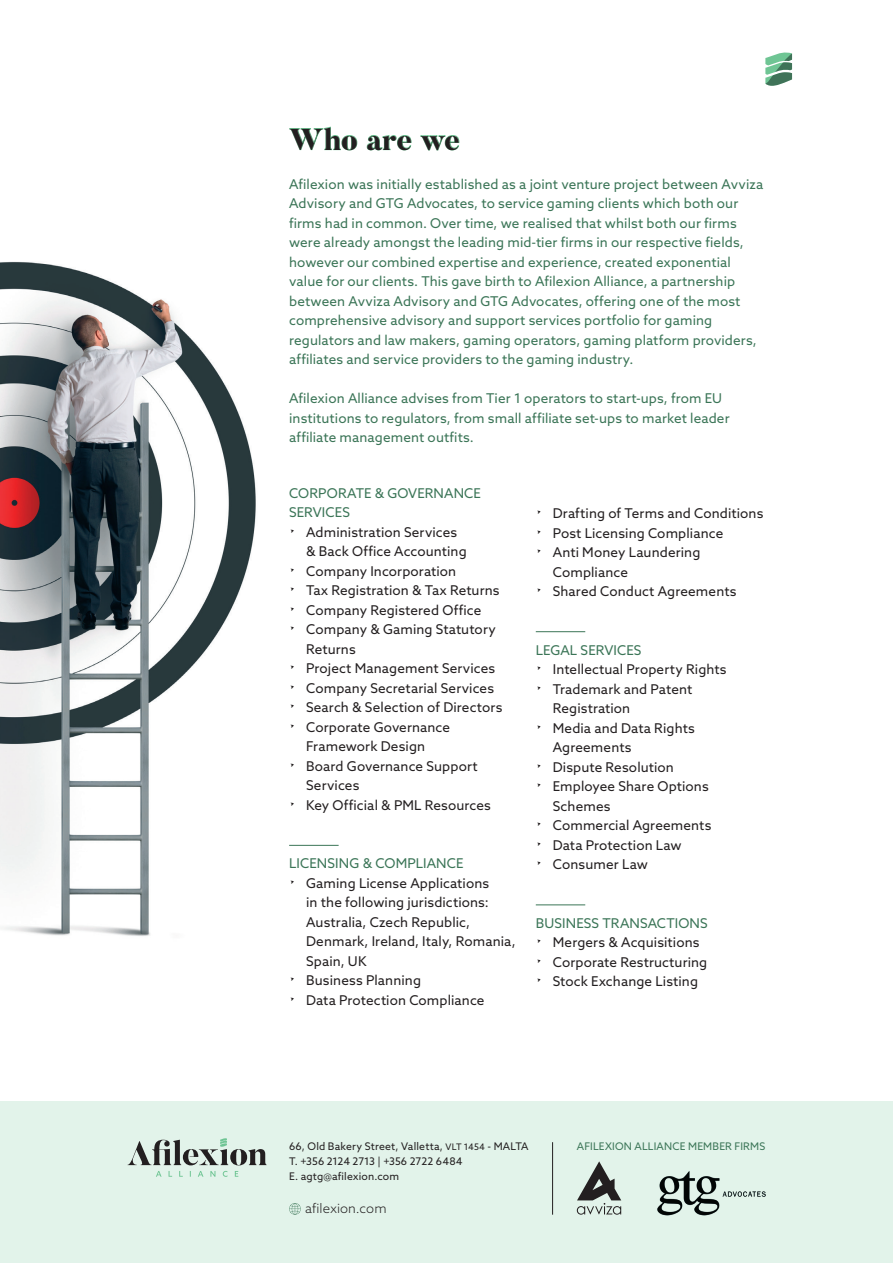
<style>
.page{position:relative;width:893px;height:1263px;background:#fff}
.page>*{position:absolute;margin:0;border:0;box-sizing:border-box;transform-origin:0 0}
.t1{font:800 30px "Butler";color:#231f20}
.t2{font:700 15px "Trajan Pro";color:#231f20}
.t3{font:13.5px/19.5px "Azo Sans";letter-spacing:.01em;color:#3b7557}
.t4{font:13.5px/19.5px "Azo Sans";letter-spacing:.01em;color:#231f20}
.t5{font:300 13.05px "Azo Sans";letter-spacing:.01em;color:#231f20}
.t6{font:10.5px/15px "Azo Sans";letter-spacing:.015em;color:#231f20}
.t7{font:10.5px "Azo Sans";letter-spacing:.02em;color:#3b7557}
.t8{font:9px "Azo Sans";letter-spacing:.01em;color:#231f20}
</style>
<div class="page">
<img style="left:0;top:262px;width:256px;height:674px">
<div style="left:0;top:1101px;width:893px;height:162px;background:#e2f3ea"></div>
<svg style="left:156px;top:1171px;width:82px;height:6px"></svg>
<svg style="left:128px;top:1138px;width:139px;height:27px"></svg>
<svg style="left:289px;top:1203px;width:12px;height:12px"></svg>
<hr style="left:552px;top:1142px;width:1px;height:73px;background:#231f20">
<svg style="left:577px;top:1161px;width:44px;height:54px"></svg>
<svg style="left:765px;top:52px;width:27px;height:34px"></svg>
<svg style="left:289px;top:127px;width:68px;height:23px"></svg>
<svg style="left:367px;top:135px;width:44px;height:15px"></svg>
<svg style="left:420px;top:135px;width:39px;height:15px"></svg>
<hr style="left:536px;top:631px;width:49px;height:1px;background:#3b7557">
<img style="left:657px;top:1171px;width:109px;height:45px">
<hr style="left:536px;top:904px;width:49px;height:1px;background:#3b7557">
<hr style="left:289px;top:845px;width:50px;height:1px;background:#3b7557">
<h1 class="t1" style="left:289px;top:120px;width:172px">Who are we</h1>
<p class="t3" style="left:289px;top:174px;width:476px">Afilexion was initially established as a joint venture project between Avviza Advisory and GTG Advocates, to service gaming clients which both our firms had in common. Over time, we realised that whilst both our firms were already amongst the leading mid-tier firms in our respective fields, however our combined expertise and experience, created exponential value for our clients. This gave birth to Afilexion Alliance a, partnership between Avviza Advisory and GTG Advocates, offering one of the most comprehensive advisory and support services portfolio for gaming regulators and law makers, gaming operators, gaming platform providers, affiliates and service providers to the gaming industry.</p>
<p class="t3" style="left:289px;top:388px;width:442px">Afilexion Alliance advises from Tier 1 operators to start-ups, from EU institutions to regulators, from small affiliate set-ups to market leader affiliate management outfits.</p>
<p class="t3" style="left:289px;top:483px;width:193px">CORPORATE &amp; GOVERNANCE<br>SERVICES</p>
<p class="t4" style="left:306px;top:522px;width:153px">Administration Services</p>
<p class="t2" style="left:289px;top:522px;width:8px">•</p>
<p class="t2" style="left:289px;top:561px;width:8px">•</p>
<p class="t2" style="left:289px;top:581px;width:8px">•</p>
<p class="t2" style="left:289px;top:600px;width:8px">•</p>
<p class="t2" style="left:289px;top:620px;width:8px">•</p>
<p class="t2" style="left:289px;top:659px;width:8px">•</p>
<p class="t2" style="left:289px;top:678px;width:8px">•</p>
<p class="t2" style="left:289px;top:698px;width:8px">•</p>
<p class="t2" style="left:289px;top:717px;width:8px">•</p>
<p class="t2" style="left:289px;top:756px;width:8px">•</p>
<p class="t2" style="left:289px;top:795px;width:8px">•</p>
<p class="t4" style="left:306px;top:542px;width:162px">&amp; Back Office Accounting<br>Company Incorporation</p>
<p class="t4" style="left:306px;top:581px;width:195px">Tax Registration &amp; Tax Returns</p>
<p class="t4" style="left:306px;top:600px;width:177px">Company Registered Office</p>
<p class="t4" style="left:306px;top:620px;width:191px">Company &amp; Gaming Statutory</p>
<p class="t4" style="left:306px;top:639px;width:191px">Returns<br>Project Management Services</p>
<p class="t4" style="left:306px;top:678px;width:189px">Company Secretarial Services</p>
<p class="t4" style="left:306px;top:698px;width:198px">Search &amp; Selection of Directors</p>
<p class="t4" style="left:306px;top:717px;width:145px">Corporate Governance</p>
<p class="t4" style="left:306px;top:737px;width:173px">Framework Design<br>Board Governance Support</p>
<p class="t4" style="left:306px;top:776px;width:186px">Services<br>Key Official &amp; PML Resources</p>
<p class="t3" style="left:289px;top:854px;width:176px">LICENSING &amp; COMPLIANCE</p>
<p class="t4" style="left:306px;top:873px;width:185px">Gaming License Applications</p>
<p class="t2" style="left:289px;top:873px;width:8px">•</p>
<p class="t2" style="left:289px;top:971px;width:8px">•</p>
<p class="t2" style="left:289px;top:990px;width:8px">•</p>
<p class="t4" style="left:306px;top:893px;width:211px">in the following jurisdictions:<br>Australia, Czech Republic,<br>Denmark, Ireland, Italy, Romania,<br>Spain, UK<br>Business Planning</p>
<p class="t4" style="left:306px;top:990px;width:180px">Data Protection Compliance</p>
<p class="t2" style="left:536px;top:503px;width:8px">•</p>
<p class="t4" style="left:553px;top:503px;width:212px">Drafting of Terms and Conditions</p>
<p class="t2" style="left:536px;top:523px;width:8px">•</p>
<p class="t4" style="left:553px;top:523px;width:172px">Post Licensing Compliance</p>
<p class="t2" style="left:536px;top:542px;width:8px">•</p>
<p class="t4" style="left:553px;top:542px;width:149px">Anti Money Laundering</p>
<p class="t2" style="left:536px;top:581px;width:8px">•</p>
<p class="t4" style="left:553px;top:562px;width:185px">Compliance<br>Shared Conduct Agreements</p>
<p class="t3" style="left:536px;top:640px;width:107px">LEGAL SERVICES</p>
<p class="t4" style="left:553px;top:659px;width:175px">Intellectual Property Rights</p>
<p class="t2" style="left:536px;top:659px;width:8px">•</p>
<p class="t2" style="left:536px;top:679px;width:8px">•</p>
<p class="t2" style="left:536px;top:718px;width:8px">•</p>
<p class="t2" style="left:536px;top:757px;width:8px">•</p>
<p class="t2" style="left:536px;top:776px;width:8px">•</p>
<p class="t2" style="left:536px;top:815px;width:8px">•</p>
<p class="t2" style="left:536px;top:835px;width:8px">•</p>
<p class="t2" style="left:536px;top:854px;width:8px">•</p>
<p class="t4" style="left:553px;top:679px;width:141px">Trademark and Patent</p>
<p class="t4" style="left:553px;top:698px;width:144px">Registration<br>Media and Data Rights</p>
<p class="t4" style="left:553px;top:737px;width:123px">Agreements<br>Dispute Resolution</p>
<p class="t4" style="left:553px;top:776px;width:157px">Employee Share Options</p>
<p class="t4" style="left:553px;top:796px;width:160px">Schemes<br>Commercial Agreements</p>
<p class="t4" style="left:553px;top:835px;width:130px">Data Protection Law</p>
<p class="t4" style="left:553px;top:854px;width:97px">Consumer Law</p>
<p class="t3" style="left:536px;top:913px;width:173px">BUSINESS TRANSACTIONS</p>
<p class="t4" style="left:553px;top:932px;width:148px">Mergers &amp; Acquisitions</p>
<p class="t2" style="left:536px;top:932px;width:8px">•</p>
<p class="t2" style="left:536px;top:952px;width:8px">•</p>
<p class="t2" style="left:536px;top:971px;width:8px">•</p>
<p class="t4" style="left:553px;top:952px;width:156px">Corporate Restructuring</p>
<p class="t4" style="left:553px;top:971px;width:147px">Stock Exchange Listing</p>
<p class="t6" style="left:289px;top:1139px;width:175px">66, Old Bakery Street, Valletta,<br>.T +356 2124 2713 | +356 2722 6484 .E agtg@afilexion.com</p>
<p class="t5" style="left:305px;top:1200px;width:83px">afilexion.com</p>
<p class="t6" style="left:487px;top:1139px;width:43px">- MALTA</p>
<p class="t8" style="left:446px;top:1141px;width:41px">VLT 1454</p>
<p class="t7" style="left:577px;top:1139px;width:190px">AFILEXION ALLIANCE MEMBER FIRMS</p>
</div>
